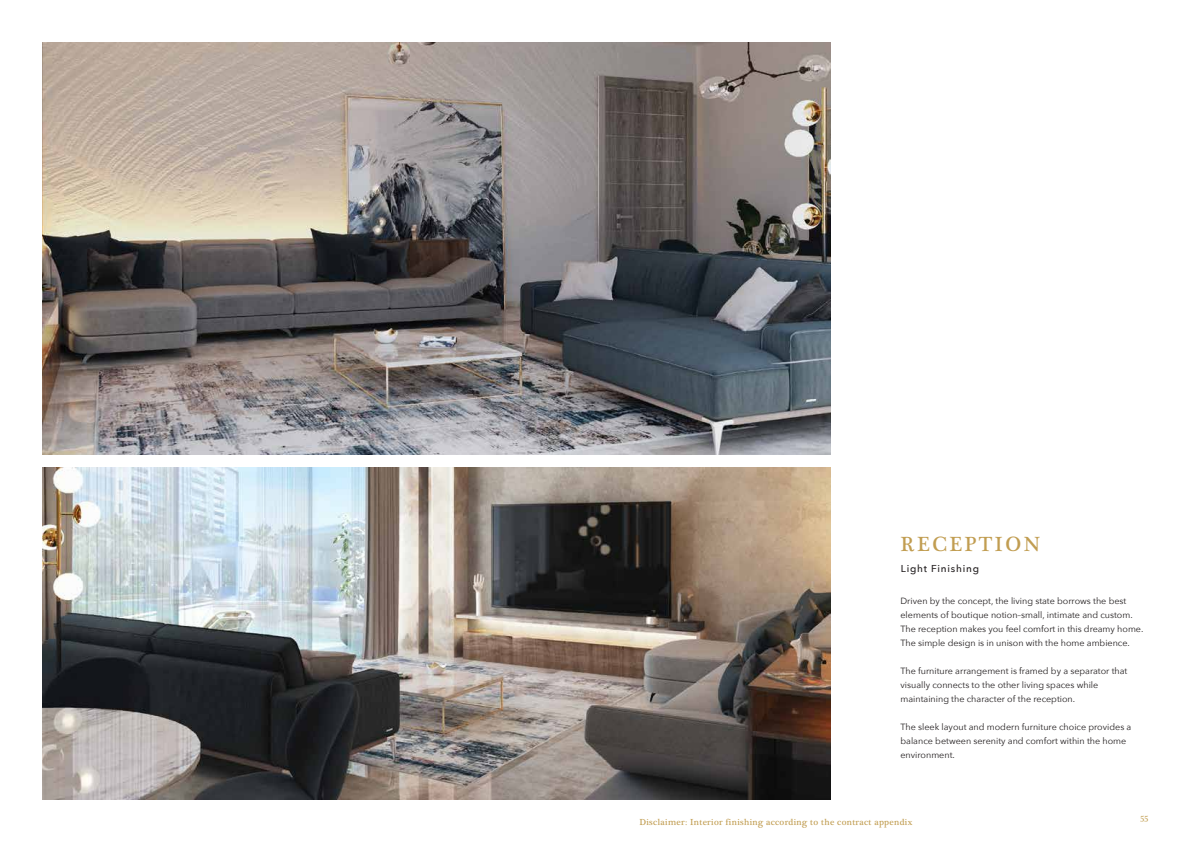
<style>
.page{position:relative;width:1191px;height:842px;background:#fff}
.page>*{position:absolute;margin:0;border:0;box-sizing:border-box;transform-origin:0 0}
.t1{font:21px "Plantagenet Cherokee";letter-spacing:.12em;color:#c19d51}
.t2{font:500 10px "Avenir Next";letter-spacing:.08em;color:#231f20}
.t3{font:9px/14px "Avenir Next";color:#231f20}
.t4{font:9px "Plantagenet Cherokee";letter-spacing:.03em;color:#c19d51}
.t5{font:9px "Plantagenet Cherokee";color:#c19d4f}
</style>
<div class="page">
<img style="left:43px;top:468px;width:788px;height:331px">
<img style="left:43px;top:43px;width:788px;height:411px">
<p class="t1" style="left:900px;top:531px;width:141px">RECEPTION</p>
<p class="t2" style="left:900px;top:560px;width:80px">Light Finishing</p>
<p class="t3" style="left:900px;top:593px;width:227px">Driven by the concept, the living state borrows the best</p>
<p class="t3" style="left:900px;top:607px;width:244px">elements of boutique notion–small, intimate and custom.<br>The reception makes you feel comfort in this dreamy home.<br>The simple design is in unison with the home ambience.</p>
<p class="t3" style="left:900px;top:663px;width:228px">The furniture arrangement is framed by a separator that</p>
<p class="t3" style="left:900px;top:677px;width:199px">visually connects to the other living spaces while</p>
<p class="t3" style="left:900px;top:691px;width:176px">maintaining the character of the reception.</p>
<p class="t3" style="left:900px;top:719px;width:232px">The sleek layout and modern furniture choice provides a balance between serenity and comfort within the home</p>
<p class="t3" style="left:900px;top:747px;width:56px">environment.</p>
<p class="t4" style="left:639px;top:817px;width:274px">Disclaimer: Interior finishing according to the contract appendix</p>
<p class="t5" style="left:1140px;top:812px;width:10px">55</p>
</div>
